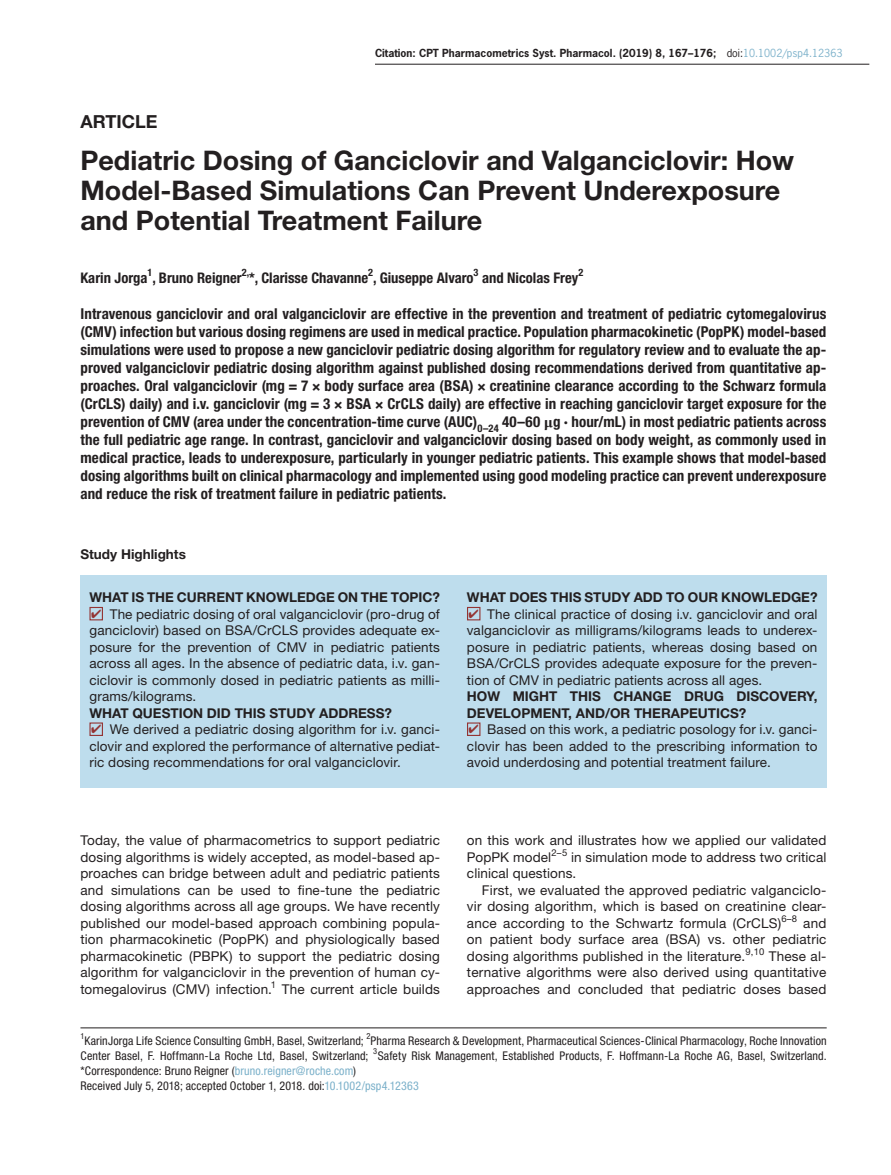
<style>
.page{position:relative;width:891px;height:1175px;background:#fff}
.page>*{position:absolute;margin:0;border:0;box-sizing:border-box;transform-origin:0 0}
.t1{font:700 27px/30px "Helvetica Neue LT Std";color:#231f20}
.t2{font:700 18px "Helvetica Neue LT Std";color:#231f20}
.t3{font:700 condensed 15px/18px "Helvetica Neue LT Std";letter-spacing:.01em;color:#231f20;text-align:justify}
.t4{font:700 condensed 14.7px "Helvetica Neue LT Std";color:#231f20}
.t5{font:13.5px/16.5px "Helvetica Neue LT Std";letter-spacing:.01em;color:#231f20;text-align:justify}
.t6{font:700 13.5px/16.5px "Helvetica Neue LT Std";color:#231f20}
.t7{font:condensed 12px/15px "Helvetica Neue LT Std";letter-spacing:.01em;color:#231f20}
.t8{font:700 10.5px "News Gothic Std";color:#231f20}
.s1{font-weight:400}
.s2{font-weight:400;color:#7cb1ca}
.s3{font-family:"STIX";font-stretch:normal}
.s4{color:#943433}
.s5{color:#7cb1ca}
</style>
<div class="page">
<hr style="left:375px;top:64px;width:494px;height:1px;background:#231f20">
<hr style="left:80px;top:1027px;width:747px;height:1px;background:#231f20">
<div style="left:80px;top:532px;width:747px;height:256px;background:#bedded"></div>
<div style="left:68px;top:529px;width:771px;height:45px;background:#fff"></div>
<div style="left:89px;top:607px;width:14px;height:13px;border:1px solid #943433"></div>
<div style="left:89px;top:722px;width:14px;height:14px;border:1px solid #943433"></div>
<div style="left:467px;top:607px;width:13px;height:13px;border:1px solid #943433"></div>
<div style="left:467px;top:722px;width:13px;height:14px;border:1px solid #943433"></div>
<p class="t8" style="left:375px;top:46px;width:469px">Citation: CPT Pharmacometrics Syst. Pharmacol. (2019) 8, 167–176; <span class="s1">doi:</span><span class="s2">10.1002/psp4.12363</span></p>
<h2 class="t2" style="left:80px;top:111px;width:78px">ARTICLE</h2>
<h1 class="t1" style="left:80px;top:145px;width:715px">Pediatric Dosing of Ganciclovir and Valganciclovir: How<br>Model-Based Simulations Can Prevent Underexposure and Potential Treatment Failure</h1>
<p class="t4" style="left:80px;top:269px;width:504px">Karin Jorga<sup>1</sup>, Bruno Reigner<sup>2,</sup>*, Clarisse Chavanne<sup>2</sup>, Giuseppe Alvaro<sup>3</sup> and Nicolas Frey<sup>2</sup></p>
<p class="t3" style="left:80px;top:304px;width:748px">Intravenous ganciclovir and oral valganciclovir are effective in the prevention and treatment of pediatric cytomegalovirus (CMV) infection but various dosing regimens are used in medical practice. Population pharmacokinetic (PopPK) model-based simulations were used to propose a new ganciclovir pediatric dosing algorithm for regulatory review and to evaluate the ap&shy;proved valganciclovir pediatric dosing algorithm against published dosing recommendations derived from quantitative ap&shy;proaches. Oral valganciclovir (mg = 7 × body surface area (BSA) × creatinine clearance according to the Schwarz formula (CrCLS) daily) and i.v. ganciclovir (mg = 3 × BSA × CrCLS daily) are effective in reaching ganciclovir target exposure for the prevention of CMV (area under the concentration-time curve (AUC)<sub>0–24</sub> 40–60 <span class="s3">μ</span>g ∙ hour/mL) in most pediatric patients across the full pediatric age range. In contrast, ganciclovir and valganciclovir dosing based on body weight, as commonly used in medical practice, leads to underexposure, particularly in younger pediatric patients. This example shows that model-based dosing algorithms built on clinical pharmacology and implemented using good modeling practice can prevent underexposure and reduce the risk of treatment failure in pediatric patients.</p>
<p class="t6" style="left:80px;top:546px;width:107px">Study Highlights</p>
<p class="t6" style="left:89px;top:589px;width:352px">WHAT IS THE CURRENT KNOWLEDGE ON THE TOPIC?</p>
<p class="t5" style="left:89px;top:605px;width:352px"><span class="s4">✔</span> The pediatric dosing of oral valganciclovir (pro-drug of ganciclovir) based on BSA/CrCLS provides adequate ex&shy;posure for the prevention of CMV in pediatric patients across all ages. In the absence of pediatric data, i.v. gan&shy;ciclovir is commonly dosed in pediatric patients as milli&shy;grams/kilograms.</p>
<p class="t6" style="left:89px;top:704px;width:304px">WHAT QUESTION DID THIS STUDY ADDRESS?</p>
<p class="t5" style="left:89px;top:721px;width:352px"><span class="s4">✔</span> We derived a pediatric dosing algorithm for i.v. ganci&shy;clovir and explored the performance of alternative pediat&shy;ric dosing recommendations for oral valganciclovir.</p>
<p class="t6" style="left:467px;top:589px;width:352px">WHAT DOES THIS STUDY ADD TO OUR KNOWLEDGE?</p>
<p class="t5" style="left:467px;top:605px;width:352px"><span class="s4">✔</span> The clinical practice of dosing i.v. ganciclovir and oral valganciclovir as milligrams/kilograms leads to underex&shy;posure in pediatric patients, whereas dosing based on BSA/CrCLS provides adequate exposure for the preven&shy;tion of CMV in pediatric patients across all ages.</p>
<p class="t6" style="left:467px;top:688px;width:352px">HOW MIGHT THIS CHANGE DRUG DISCOVERY,<br>DEVELOPMENT, AND/OR THERAPEUTICS?</p>
<p class="t5" style="left:467px;top:721px;width:352px"><span class="s4">✔</span> Based on this work, a pediatric posology for i.v. ganci&shy;clovir has been added to the prescribing information to avoid underdosing and potential treatment failure.</p>
<p class="t5" style="left:80px;top:832px;width:361px">Today, the value of pharmacometrics to support pediatric dosing algorithms is widely accepted, as model-based ap&shy;proaches can bridge between adult and pediatric patients and simulations can be used to fine-tune the pediatric dosing algorithms across all age groups. We have recently published our model-based approach combining popula&shy;tion pharmacokinetic (PopPK) and physiologically based pharmacokinetic (PBPK) to support the pediatric dosing algorithm for valganciclovir in the prevention of human cy&shy;tomegalovirus (CMV) infection.<sup>1</sup> The current article builds</p>
<p class="t5" style="left:467px;top:832px;width:361px">on this work and illustrates how we applied our validated PopPK model<sup>2–5</sup> in simulation mode to address two critical clinical questions.</p>
<p class="t5" style="left:467px;top:881px;width:361px;text-indent:15px">First, we evaluated the approved pediatric valganciclo&shy;vir dosing algorithm, which is based on creatinine clear&shy;ance according to the Schwartz formula (CrCLS)<sup>6–8</sup></p>
<p class="t5" style="left:467px;top:914px;width:361px;text-indent:336px">and on patient body surface area (BSA) vs. other pediatric dosing algorithms published in the literature.<sup>9,10</sup> These al&shy;ternative algorithms were also derived using quantitative approaches and concluded that pediatric doses based</p>
<p class="t7" style="left:80px;top:1032px;width:748px"><sup>1</sup>KarinJorga Life Science Consulting GmbH, Basel, Switzerland; <sup>2</sup>Pharma Research &amp; Development, Pharmaceutical Sciences-Clinical Pharmacology, Roche Innovation Center Basel, F. Hoffmann-La Roche Ltd, Basel, Switzerland; <sup>3</sup>Safety Risk Management, Established Products, F. Hoffmann-La Roche AG, Basel, Switzerland. *Correspondence: Bruno Reigner (<span class="s5">bruno.reigner@roche.com</span>)<br>Received July 5, 2018; accepted October 1, 2018. doi:<span class="s5">10.1002/psp4.12363</span></p>
</div>
